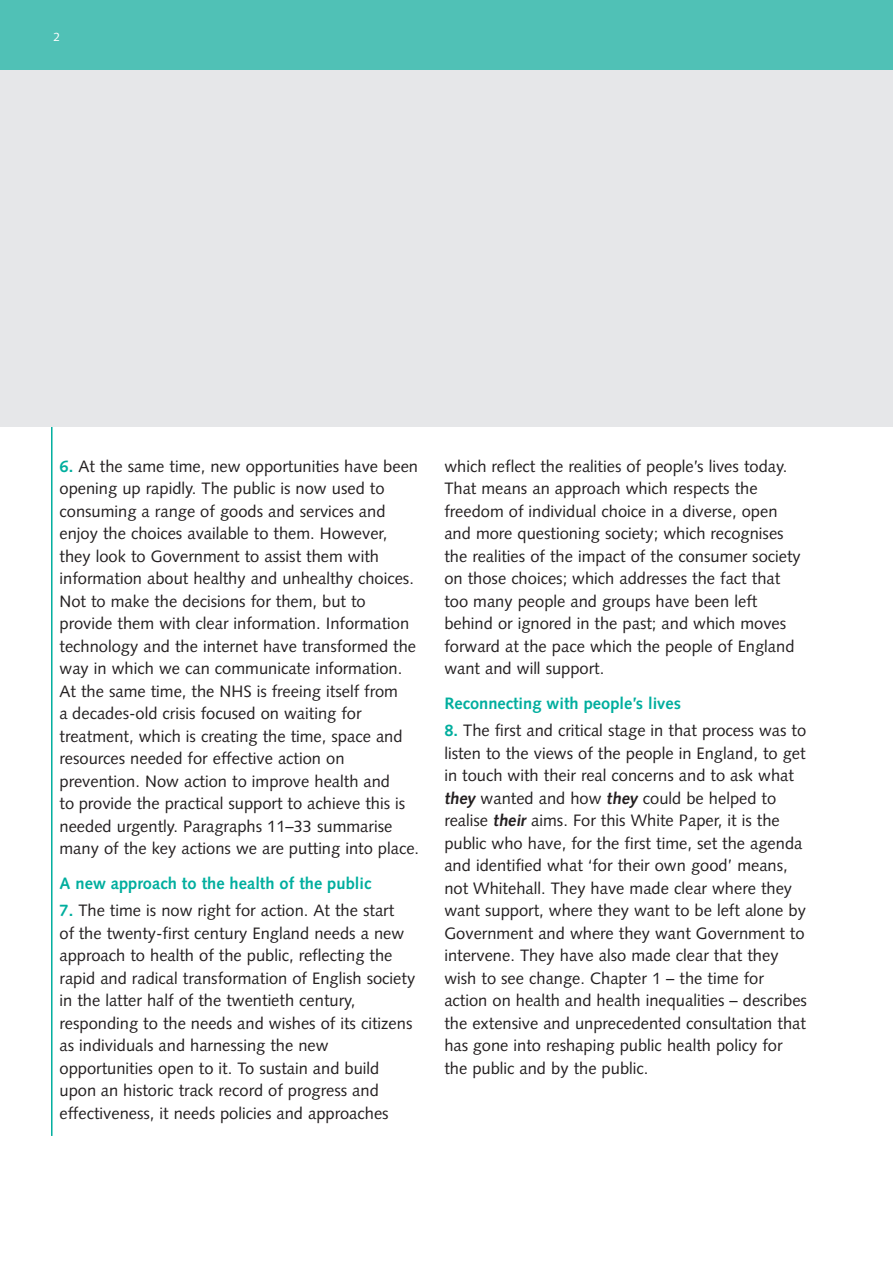
<style>
.page{position:relative;width:893px;height:1263px;background:#fff}
.page>*{position:absolute;margin:0;border:0;box-sizing:border-box;transform-origin:0 0}
.t1{font:16.5px/22.5px "Syntax";color:#231f20}
.t2{font:700 16.5px "Syntax";color:#00ae9e}
.t3{font:12px "Syntax";color:#fff}
.s1{font-weight:700;color:#00ae9e}
.s2{font-weight:700;font-style:italic}
</style>
<div class="page">
<hr style="left:51px;top:86px;width:2px;height:1050px;background:#00ae9e">
<div style="left:0;top:0;width:893px;height:427px;background:#e6e7e9"></div>
<div style="left:0;top:0;width:893px;height:70px;background:#50c1b6"></div>
<p class="t3" style="left:54px;top:32px;width:8px">2</p>
<p class="t1" style="left:60px;top:456px;width:361px"><span class="s1">6.</span> At the same time, new opportunities have been opening up rapidly. The public is now used to consuming a range of goods and services and enjoy the choices available to them. However, they look to Government to assist them with information about healthy and unhealthy choices.<br>Not to make the decisions for them, but to provide them with clear information. Information technology and the internet have transformed the way in which we can communicate information.<br>At the same time, the NHS is freeing itself from<br>a decades-old crisis focused on waiting for treatment, which is creating the time, space and resources needed for effective action on prevention. Now action to improve health and<br>to provide the practical support to achieve this is needed urgently. Paragraphs 11–33 summarise many of the key actions we are putting into place.</p>
<p class="t2" style="left:60px;top:877px;width:313px">A new approach to the health of the public</p>
<p class="t1" style="left:60px;top:901px;width:357px"><span class="s1">7.</span> The time is now right for action. At the start<br>of the twenty-first century England needs a new approach to health of the public, reflecting the rapid and radical transformation of English society in the latter half of the twentieth century, responding to the needs and wishes of its citizens as individuals and harnessing the new opportunities open to it. To sustain and build upon an historic track record of progress and effectiveness, it needs policies and approaches</p>
<p class="t1" style="left:444px;top:456px;width:358px">which reflect the realities of people’s lives today.<br>That means an approach which respects the freedom of individual choice in a diverse, open and more questioning society; which recognises the realities of the impact of the consumer society on those choices; which addresses the fact that too many people and groups have been left behind or ignored in the past; and which moves forward at the pace which the people of England want and will support.</p>
<p class="t2" style="left:444px;top:697px;width:238px">Reconnecting with people’s lives</p>
<p class="t1" style="left:444px;top:721px;width:364px"><span class="s1">8.</span> The first and critical stage in that process was to listen to the views of the people in England, to get in touch with their real concerns and to ask what <span class="s2">they</span> wanted and how <span class="s2">they</span> could be helped to realise <span class="s2">their</span> aims. For this White Paper, it is the public who have, for the first time, set the agenda and identified what ‘for their own good’ means, not Whitehall. They have made clear where they want support, where they want to be left alone by Government and where they want Government to intervene. They have also made clear that they wish to see change. Chapter 1 – the time for action on health and health inequalities – describes the extensive and unprecedented consultation that has gone into reshaping public health policy for the public and by the public.</p>
</div>
